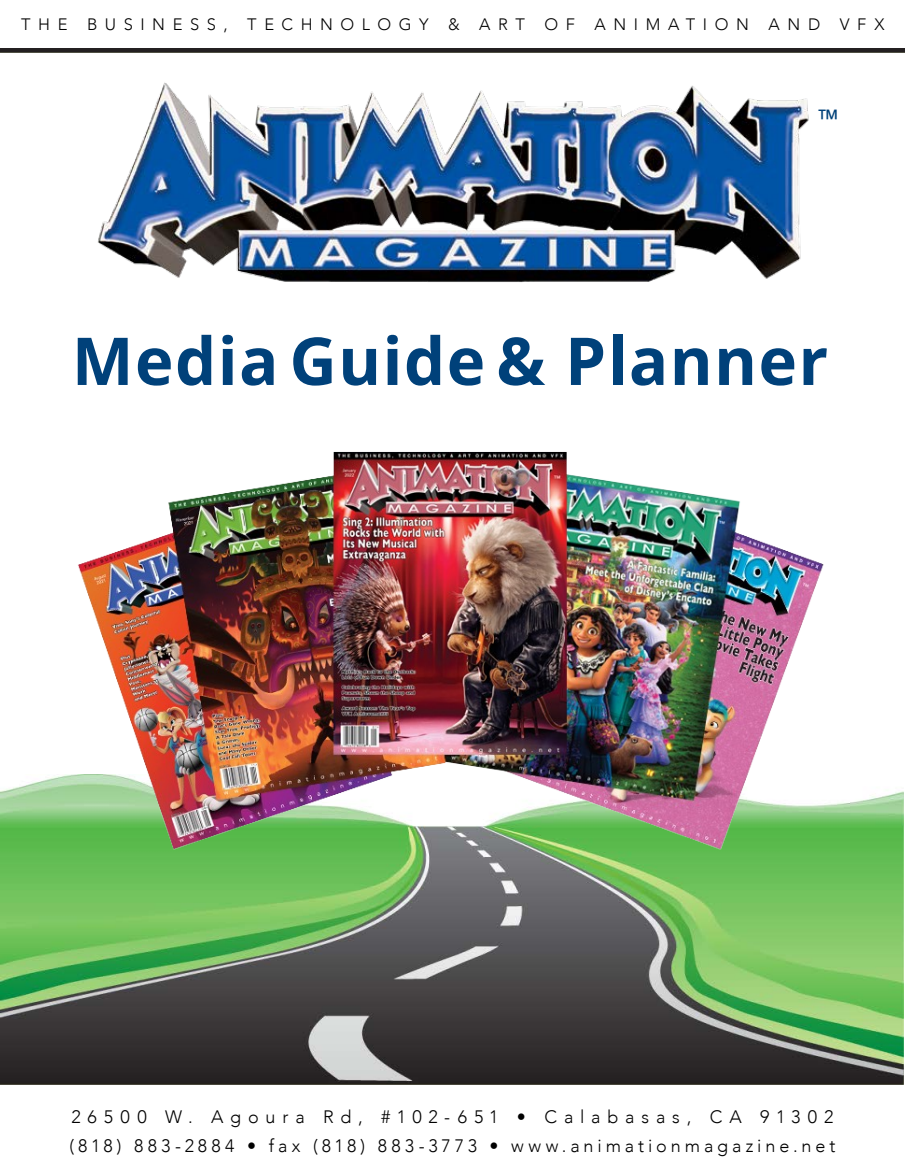
<style>
.page{position:relative;width:905px;height:1175px;background:#fff}
.page>*{position:absolute;margin:0;border:0;box-sizing:border-box;transform-origin:0 0}
.t1{font:700 66px "Open Sans";letter-spacing:.02em;color:#00417a}
.t2{font:27px "Open Sans";color:#004179}
.t3{font:300 18px/28.5px "Avenir";letter-spacing:.24em;color:#000}
.t4{font:300 16.5px "Avenir";letter-spacing:.46em;color:#000}
</style>
<div class="page">
<img style="left:1px;top:774px;width:902px;height:310px">
<img style="left:98px;top:82px;width:711px;height:200px">
<img style="left:0;top:48px;width:904px;height:5px">
<img style="left:75px;top:451px;width:754px;height:401px">
<p class="t4" style="left:21px;top:15px;width:864px">THE BUSINESS, TECHNOLOGY &amp; ART OF ANIMATION AND VFX</p>
<h2 class="t2" style="left:818px;top:100px;width:22px">™</h2>
<h1 class="t1" style="left:72px;top:314px;width:757px">Media Guide &amp; Planner</h1>
<p class="t3" style="left:70px;top:1102px;width:767px">26500 W. Agoura Rd, #102-651 • Calabasas, CA 91302 (818) 883-2884 • fax (818) 883-3773 • www.animationmagazine.net</p>
</div>
